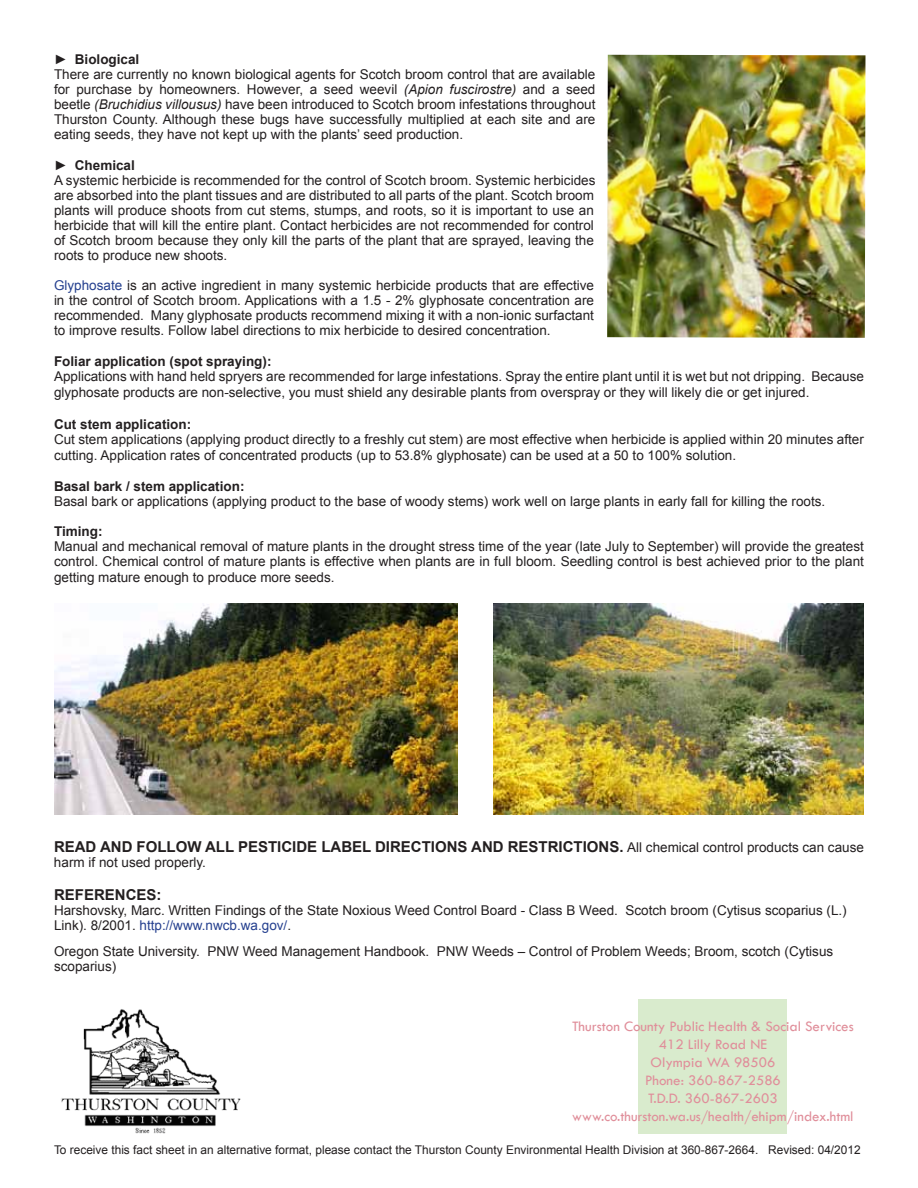
<style>
.page{position:relative;width:918px;height:1188px;background:#fff}
.page>*{position:absolute;margin:0;border:0;box-sizing:border-box;transform-origin:0 0}
.t1{font:15px/18px "Tw Cen";color:#e08e9a;text-align:center}
.t2{font:700 15px "Arial";color:#231f20}
.t3{font:13.5px/15px "Arial";color:#231f20;text-align:justify}
.t4{font:700 13.5px "Arial";color:#231f20}
.t5{font:12px "Arial";color:#231f20}
.s1{font-style:italic}
.s2{color:#25408f}
.s3{font-weight:400;font-size:13.5px}
</style>
<div class="page">
<img style="left:54px;top:603px;width:404px;height:211px">
<img style="left:494px;top:603px;width:370px;height:211px">
<img style="left:607px;top:55px;width:258px;height:283px">
<img style="left:61px;top:1009px;width:180px;height:125px">
<div style="left:639px;top:999px;width:148px;height:135px;background:#d9ebcd"></div>
<p class="t4" style="left:54px;top:50px;width:87px">► Biological</p>
<p class="t3" style="left:54px;top:67px;width:543px">There are currently no known biological agents for Scotch broom control that are available for purchase by homeowners. However, a seed weevil <span class="s1">(Apion fuscirostre)</span> and a seed beetle <span class="s1">(Bruchidius villousus)</span> have been introduced to Scotch broom infestations throughout Thurston County. Although these bugs have successfully multiplied at each site and are eating seeds, they have not kept up with the plants’ seed production.</p>
<p class="t4" style="left:54px;top:156px;width:82px">► Chemical</p>
<p class="t3" style="left:54px;top:173px;width:543px">A systemic herbicide is recommended for the control of Scotch broom. Systemic herbicides are absorbed into the plant tissues and are distributed to all parts of the plant. Scotch broom plants will produce shoots from cut stems, stumps, and roots, so it is important to use an herbicide that will kill the entire plant. Contact herbicides are not recommended for control of Scotch broom because they only kill the parts of the plant that are sprayed, leaving the roots to produce new shoots.</p>
<p class="t3" style="left:54px;top:278px;width:542px"><span class="s2">Glyphosate</span> is an active ingredient in many systemic herbicide products that are effective in the control of Scotch broom. Applications with a 1.5 - 2% glyphosate concentration are recommended. Many glyphosate products recommend mixing it with a non-ionic surfactant to improve results. Follow label directions to mix herbicide to desired concentration.</p>
<p class="t4" style="left:54px;top:353px;width:219px">Foliar application (spot spraying):</p>
<p class="t3" style="left:54px;top:369px;width:811px;line-height:16.2px">Applications with hand held spryers are recommended for large infestations. Spray the entire plant until it is wet but not dripping. Because glyphosate products are non-selective, you must shield any desirable plants from overspray or they will likely die or get injured.</p>
<p class="t4" style="left:54px;top:415px;width:139px">Cut stem application:</p>
<p class="t3" style="left:54px;top:431px;width:811px;line-height:16.2px">Cut stem applications (applying product directly to a freshly cut stem) are most effective when herbicide is applied within 20 minutes after cutting. Application rates of concentrated products (up to 53.8% glyphosate) can be used at a 50 to 100% solution.</p>
<p class="t4" style="left:54px;top:477px;width:192px">Basal bark / stem application:</p>
<p class="t3" style="left:54px;top:494px;width:773px">Basal bark or applications (applying product to the base of woody stems) work well on large plants in early fall for killing the roots.</p>
<p class="t4" style="left:54px;top:522px;width:50px">Timing:</p>
<p class="t3" style="left:54px;top:539px;width:811px;line-height:15.6px">Manual and mechanical removal of mature plants in the drought stress time of the year (late July to September) will provide the greatest control. Chemical control of mature plants is effective when plants are in full bloom. Seedling control is best achieved prior to the plant getting mature enough to produce more seeds.</p>
<p class="t2" style="left:54px;top:837px;width:811px">READ AND FOLLOW ALL PESTICIDE LABEL DIRECTIONS AND RESTRICTIONS. <span class="s3">All chemical control products can cause</span></p>
<p class="t3" style="left:54px;top:855px;width:154px">harm if not used properly.</p>
<p class="t2" style="left:54px;top:885px;width:109px">REFERENCES:</p>
<p class="t3" style="left:54px;top:903px;width:794px">Harshovsky, Marc. Written Findings of the State Noxious Weed Control Board - Class B Weed. Scotch broom (Cytisus scoparius (L.)<br>Link). 8/2001. <span class="s2">http://www.nwcb.wa.gov/</span>.</p>
<p class="t3" style="left:54px;top:944px;width:781px">Oregon State University. PNW Weed Management Handbook. PNW Weeds – Control of Problem Weeds; Broom, scotch (Cytisus scoparius)</p>
<p class="t1" style="left:572px;top:1018px;width:283px">Thurston County Public Health &amp; Social Services<br>412 Lilly Road NE<br>Olympia WA 98506<br>Phone: 360-867-2586<br>T.D.D. 360-867-2603 www.co.thurston.wa.us/health/ehipm/index.html</p>
<p class="t5" style="left:54px;top:1142px;width:808px">To receive this fact sheet in an alternative format, please contact the Thurston County Environmental Health Division at 360-867-2664. Revised: 04/2012</p>
</div>
